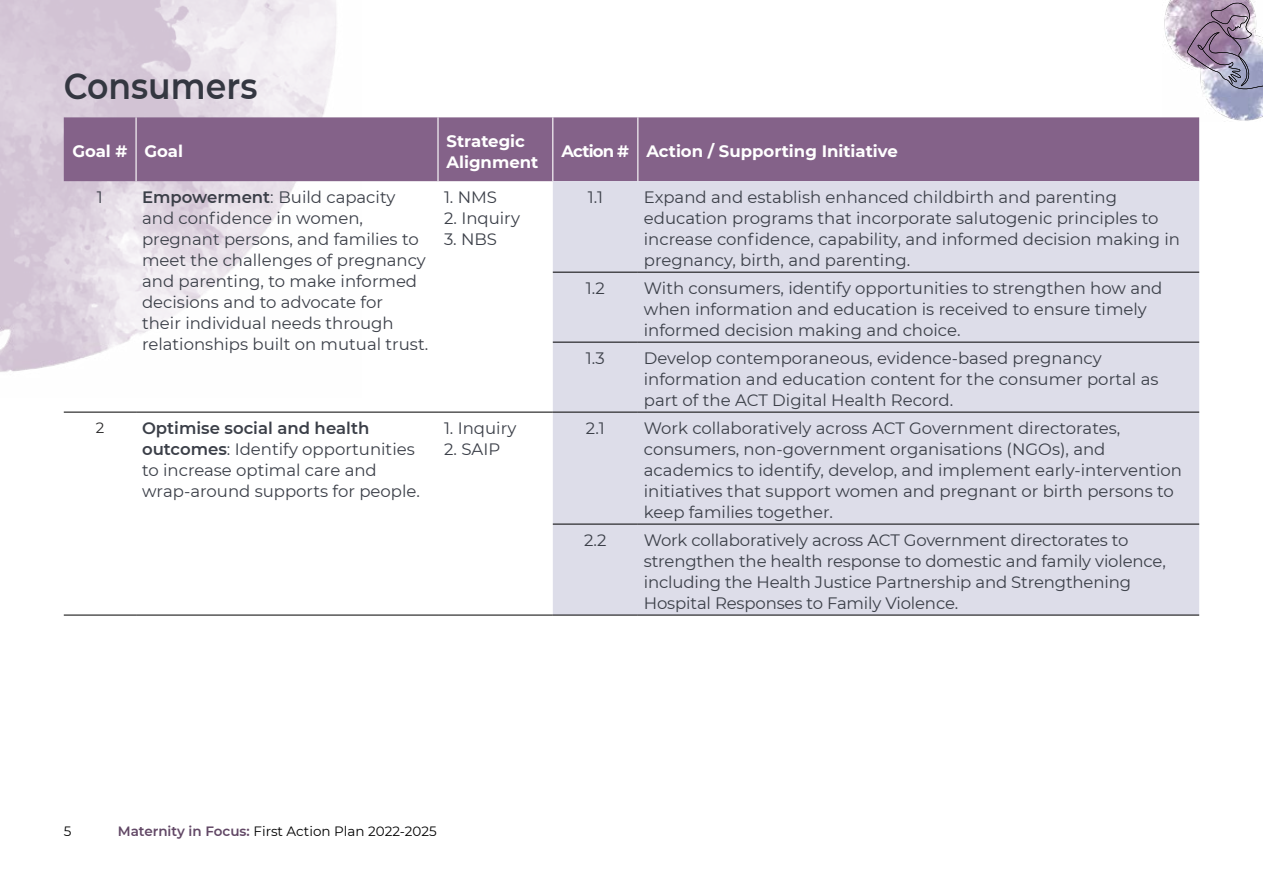
<style>
.page{position:relative;width:1263px;height:893px;background:#fff}
.page>*{position:absolute;margin:0;border:0;box-sizing:border-box;transform-origin:0 0}
.t1{font:600 36px "Montserrat";color:#343741;scale:.92 1}
.Table_body{font:16.5px/21px "Montserrat";color:#3b3f48}
.Table_header_-_Rever{font:700 16.5px/21px "Montserrat";color:#fff}
.Table_body-2{font:15px "Montserrat";color:#292829}
.t2{font:13.5px "Montserrat";color:#000}
.s1{font-weight:600}
.s2{font-weight:600;color:#614765}
</style>
<div class="page">
<svg style="left:0;top:0;width:388px;height:413px"></svg>
<img style="left:1164px;top:0;width:99px;height:122px">
<svg style="left:1187px;top:3px;width:76px;height:87px;background:#a99cb3"></svg>
<div style="left:64px;top:117px;width:1135px;height:64px;background:#846289"></div>
<div style="left:553px;top:181px;width:646px;height:434px;background:#dddde9"></div>
<hr style="left:553px;top:272px;width:85px;height:1px;background:#000">
<hr style="left:638px;top:272px;width:561px;height:1px;background:#000">
<hr style="left:553px;top:342px;width:85px;height:1px;background:#000">
<hr style="left:638px;top:342px;width:561px;height:1px;background:#000">
<hr style="left:64px;top:412px;width:72px;height:1px;background:#000">
<hr style="left:136px;top:412px;width:302px;height:1px;background:#000">
<hr style="left:438px;top:412px;width:115px;height:1px;background:#000">
<hr style="left:553px;top:412px;width:85px;height:1px;background:#000">
<hr style="left:638px;top:412px;width:561px;height:1px;background:#000">
<hr style="left:553px;top:524px;width:85px;height:1px;background:#000">
<hr style="left:638px;top:524px;width:561px;height:1px;background:#000">
<hr style="left:64px;top:615px;width:72px;height:1px;background:#000">
<hr style="left:136px;top:615px;width:302px;height:1px;background:#000">
<hr style="left:438px;top:615px;width:115px;height:1px;background:#000">
<hr style="left:553px;top:615px;width:85px;height:1px;background:#000">
<hr style="left:638px;top:615px;width:561px;height:1px;background:#000">
<hr style="left:136px;top:117px;width:1px;height:64px;background:#fff">
<hr style="left:437px;top:117px;width:2px;height:64px;background:#fff">
<hr style="left:552px;top:117px;width:1px;height:64px;background:#fff">
<hr style="left:637px;top:117px;width:1px;height:64px;background:#fff">
<h2 class="t1" style="left:64px;top:60px;width:212px">Consumers</h2>
<p class="Table_header_-_Rever" style="left:72px;top:140px;width:57px">Goal #</p>
<p class="Table_header_-_Rever" style="left:145px;top:140px;width:40px">Goal</p>
<p class="Table_header_-_Rever" style="left:446px;top:130px;width:93px">Strategic<br>Alignment</p>
<p class="Table_header_-_Rever" style="left:561px;top:140px;width:69px">Action #</p>
<p class="Table_header_-_Rever" style="left:646px;top:140px;width:253px">Action / Supporting Initiative</p>
<p class="Table_body" style="left:97px;top:186px;width:7px">1</p>
<p class="Table_body" style="left:142px;top:186px;width:288px"><span class="s1">Empowerment</span>: Build capacity and confidence in women, pregnant persons, and families to meet the challenges of pregnancy and parenting, to make informed decisions and to advocate for<br>their individual needs through relationships built on mutual trust.</p>
<p class="Table_body" style="left:444px;top:186px;width:55px">1. NMS</p>
<p class="Table_body" style="left:588px;top:186px;width:17px">1.1</p>
<p class="Table_body" style="left:644px;top:186px;width:538px">Expand and establish enhanced childbirth and parenting education programs that incorporate salutogenic principles to increase confidence, capability, and informed decision making in pregnancy, birth, and parenting.</p>
<p class="Table_body" style="left:586px;top:277px;width:20px">1.2</p>
<p class="Table_body" style="left:644px;top:277px;width:520px">With consumers, identify opportunities to strengthen how and when information and education is received to ensure timely informed decision making and choice.</p>
<p class="Table_body" style="left:586px;top:347px;width:20px">1.3</p>
<p class="Table_body" style="left:644px;top:347px;width:516px">Develop contemporaneous, evidence-based pregnancy information and education content for the consumer portal as part of the ACT Digital Health Record.</p>
<p class="Table_body" style="left:444px;top:207px;width:78px">2. Inquiry</p>
<p class="Table_body" style="left:444px;top:228px;width:55px">3. NBS</p>
<p class="Table_body-2" style="left:96px;top:417px;width:10px">2</p>
<p class="Table_body" style="left:142px;top:417px;width:279px"><span class="s1">Optimise social and health outcomes</span>: Identify opportunities to increase optimal care and wrap-around supports for people.</p>
<p class="Table_body" style="left:444px;top:417px;width:74px">1. Inquiry</p>
<p class="Table_body" style="left:444px;top:438px;width:58px">2. SAIP</p>
<p class="Table_body" style="left:586px;top:417px;width:20px">2.1</p>
<p class="Table_body" style="left:644px;top:417px;width:540px">Work collaboratively across ACT Government directorates, consumers, non-government organisations (NGOs), and academics to identify, develop, and implement early-intervention initiatives that support women and pregnant or birth persons to keep families together.</p>
<p class="Table_body" style="left:584px;top:529px;width:24px">2.2</p>
<p class="Table_body" style="left:644px;top:529px;width:523px">Work collaboratively across ACT Government directorates to strengthen the health response to domestic and family violence, including the Health Justice Partnership and Strengthening Hospital Responses to Family Violence.</p>
<p class="t2" style="left:64px;top:822px;width:9px">5</p>
<p class="t2" style="left:118px;top:822px;width:320px"><span class="s2">Maternity in Focus:</span> First Action Plan 2022-2025</p>
</div>
